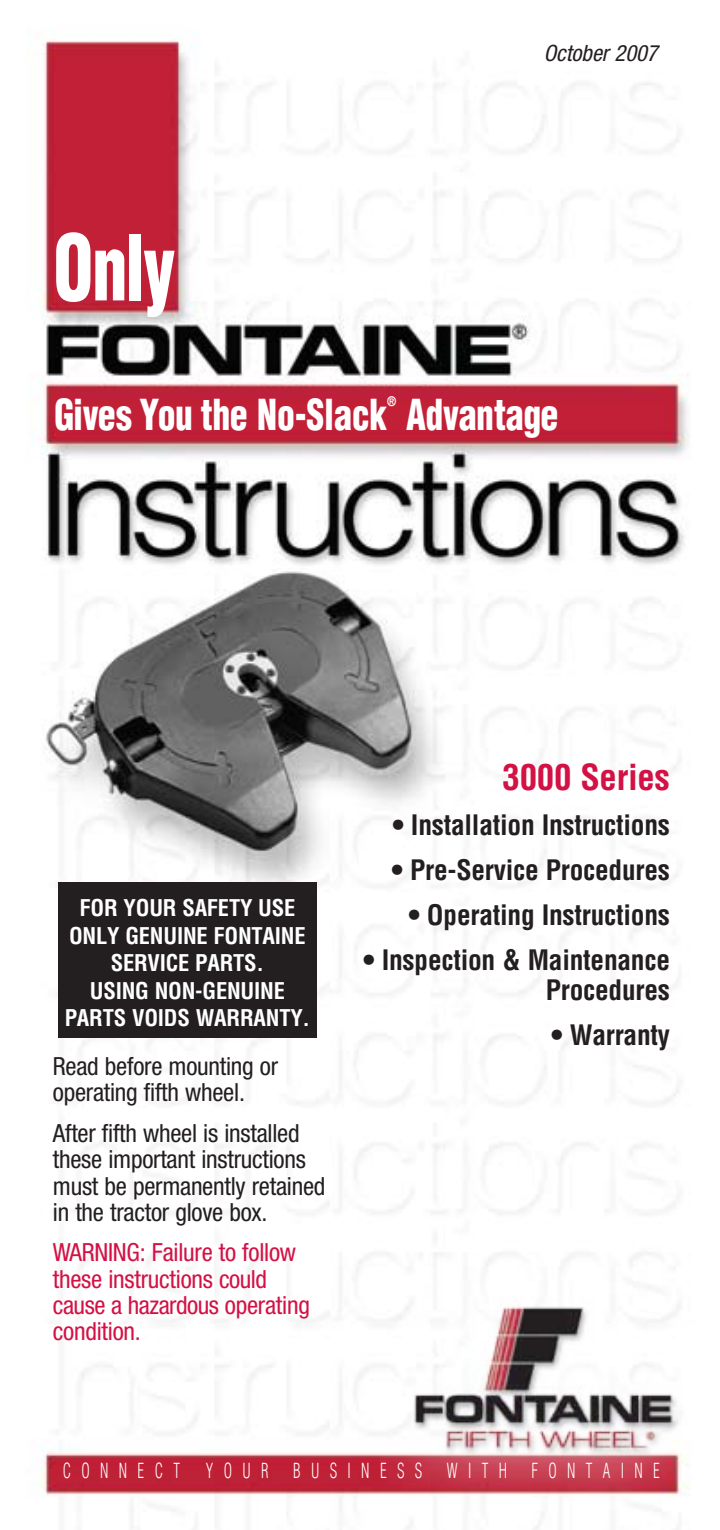
<style>
.page{position:relative;width:720px;height:1530px;background:#fff}
.page>*{position:absolute;margin:0;border:0;box-sizing:border-box;transform-origin:0 0}
.t1{font:900 condensed 88.75px "Helvetica";color:#fff;scale:.81 1}
.t2{font:900 condensed 41.75px "Helvetica";letter-spacing:-.005em;color:#fff;scale:.86 1}
.t3{font:700 condensed 35px "Helvetica";letter-spacing:-.01em;color:#d31145}
.t4{font:700 condensed 27.5px/30px "Helvetica";letter-spacing:-.01em;color:#231f20;text-align:right}
.t5{font:condensed 25px/26.2px "Helvetica Neue";letter-spacing:-.01em;color:#231f20}
.t6{font:condensed 25px/26.2px "Helvetica Neue";letter-spacing:-.01em;color:#d31145}
.t7{font:700 condensed 22.5px/27.5px "Helvetica";letter-spacing:-.01em;color:#fff;text-align:center}
.t8{font:italic condensed 22.5px "Helvetica Neue";color:#231f20}
.t9{font:300 condensed 20.25px "Helvetica";letter-spacing:.69em;color:#fff;scale:.74 1}
.t10{font:900 condensed 12.75px "Helvetica";color:#fff;scale:.86 1}
</style>
<div class="page">
<img style="left:40px;top:39px;width:650px;height:1491px">
<div style="left:58px;top:883px;width:259px;height:155px;background:#231f20"></div>
<img style="left:380px;top:1270px;width:310px;height:222px">
<h1 class="t1" style="left:53px;top:213px;width:152px">Only</h1>
<p class="t8" style="left:544px;top:40px;width:116px">October 2007</p>
<p class="t10" style="left:387px;top:393px;width:12px">®</p>
<h2 class="t2" style="left:54px;top:388px;width:587px">Gives You the No-Slack Advantage</h2>
<p class="t7" style="left:65px;top:894px;width:247px">FOR YOUR SAFETY USE<br>ONLY GENUINE FONTAINE<br>SERVICE PARTS.<br>USING NON-GENUINE<br>PARTS VOIDS WARRANTY.</p>
<p class="t5" style="left:53px;top:1053px;width:227px">Read before mounting or operating fifth wheel.</p>
<p class="t5" style="left:53px;top:1120px;width:274px">After fifth wheel is installed these important instructions must be permanently retained in the tractor glove box.</p>
<p class="t6" style="left:53px;top:1239px;width:259px">WARNING: Failure to follow these instructions could cause a hazardous operating condition.</p>
<h3 class="t3" style="left:503px;top:756px;width:169px">3000 Series</h3>
<p class="t4" style="left:392px;top:810px;width:279px">• Installation Instructions</p>
<p class="t4" style="left:392px;top:855px;width:280px">• Pre-Service Procedures</p>
<p class="t4" style="left:408px;top:900px;width:263px">• Operating Instructions</p>
<p class="t4" style="left:363px;top:945px;width:308px">• Inspection &amp; Maintenance<br>Procedures</p>
<p class="t4" style="left:551px;top:1020px;width:120px">• Warranty</p>
<p class="t9" style="left:63px;top:1458px;width:160px">CONNECT</p>
<p class="t9" style="left:206px;top:1458px;width:615px">YOUR BUSINESS WITH FONTAINE</p>
</div>
